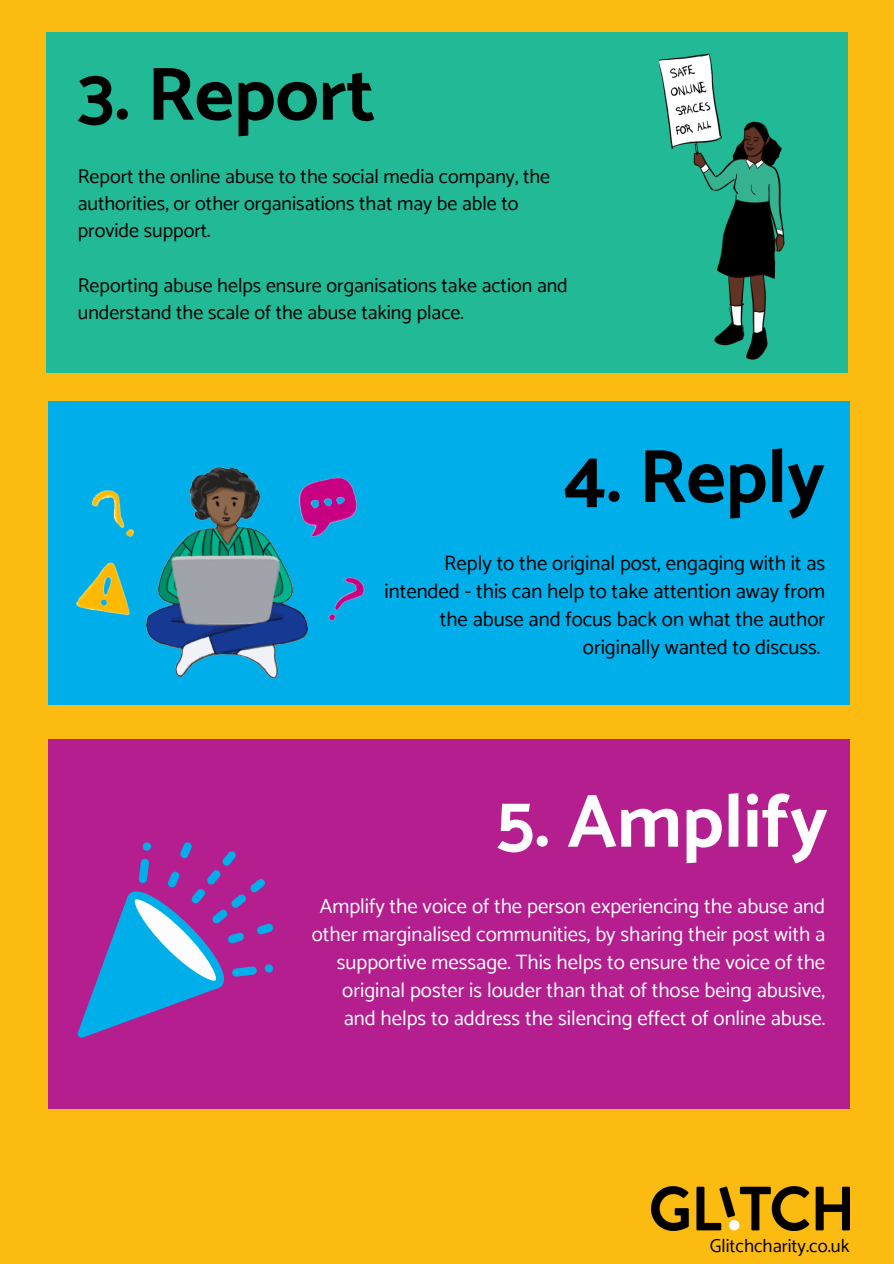
<style>
.page{position:relative;width:894px;height:1264px;background:#fff}
.page>*{position:absolute;margin:0;border:0;box-sizing:border-box;transform-origin:0 0}
.t1{font:700 75.75px "Catamaran";color:#000}
.t2{font:700 75.75px "Catamaran";color:#fdfdfd}
.t3{font:20.7px/28.2px "Catamaran";color:#fdfdfd;text-align:right}
.t4{font:20.7px/28.2px "Catamaran";color:#000;text-align:right}
.t5{font:19.95px/27px "Catamaran";color:#000}
.t6{font:18.6px "Catamaran";color:#000}
</style>
<div class="page">
<div style="left:0;top:0;width:893px;height:1263px;background:#fbbb10"></div>
<div style="left:46px;top:32px;width:801px;height:341px;background:#21b996"></div>
<img style="left:659px;top:53px;width:126px;height:307px">
<div style="left:48px;top:401px;width:800px;height:303px;background:#00afe9"></div>
<img style="left:76px;top:467px;width:289px;height:212px">
<div style="left:48px;top:739px;width:800px;height:370px;background:#b41e8e"></div>
<svg style="left:78px;top:842px;width:195px;height:195px"></svg>
<img style="left:651px;top:1186px;width:197px;height:44px">
<p class="t1" style="left:78px;top:49px;width:299px">3. Report</p>
<p class="t5" style="left:78px;top:163px;width:474px">Report the online abuse to the social media company, the authorities, or other organisations that may be able to provide support.</p>
<p class="t5" style="left:78px;top:271px;width:491px">Reporting abuse helps ensure organisations take action and understand the scale of the abuse taking place.</p>
<p class="t1" style="left:563px;top:431px;width:263px">4. Reply</p>
<p class="t4" style="left:384px;top:548px;width:442px">Reply to the original post, engaging with it as intended - this can help to take attention away from the abuse and focus back on what the author originally wanted to discuss.</p>
<p class="t2" style="left:495px;top:776px;width:334px">5. Amplify</p>
<p class="t3" style="left:312px;top:891px;width:515px">Amplify the voice of the person experiencing the abuse and other marginalised communities, by sharing their post with a supportive message. This helps to ensure the voice of the original poster is louder than that of those being abusive, and helps to address the silencing effect of online abuse.</p>
<p class="t6" style="left:709px;top:1235px;width:141px">Glitchcharity.co.uk</p>
</div>
